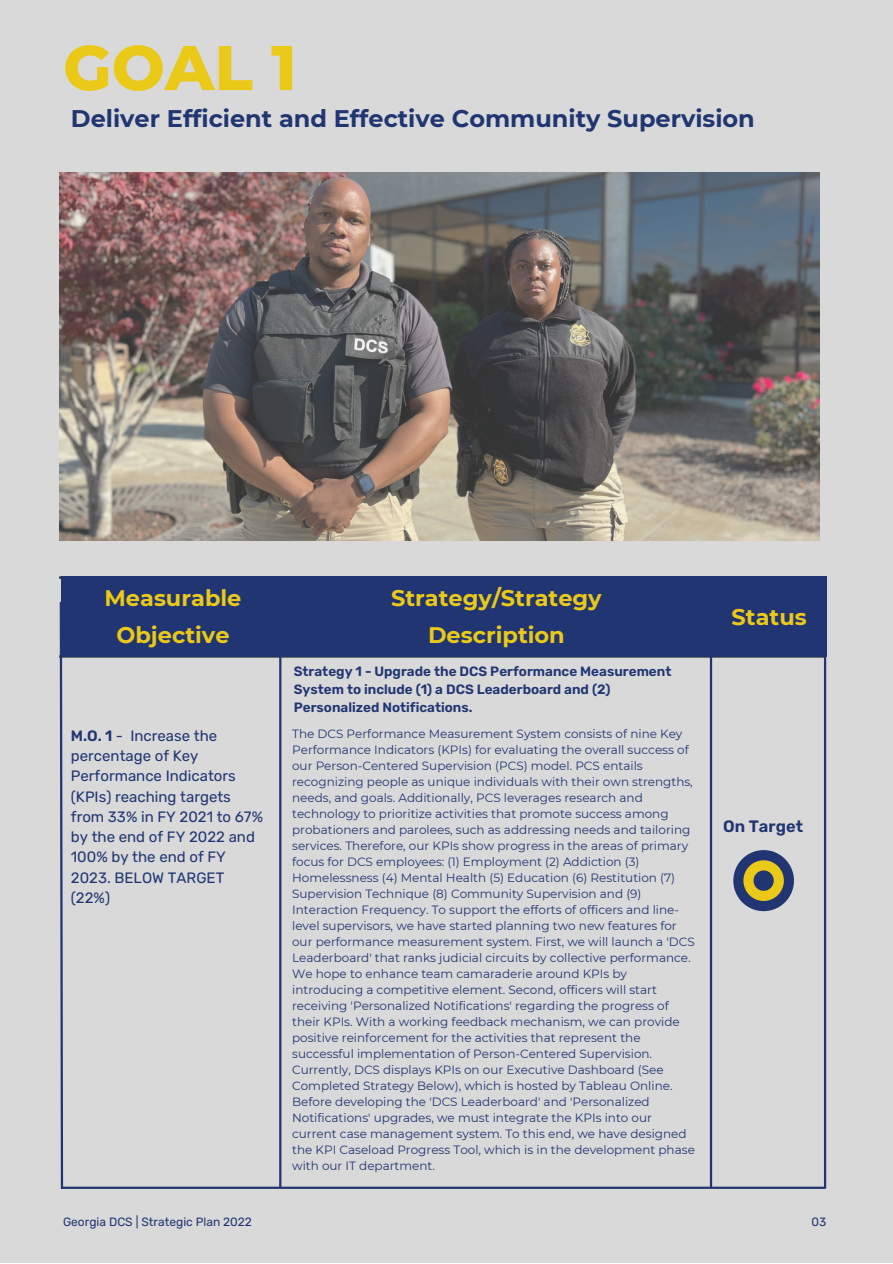
<style>
.page{position:relative;width:893px;height:1264px;background:#fff}
.page>*{position:absolute;margin:0;border:0;box-sizing:border-box;transform-origin:0 0}
.t1{font:800 63px "Montserrat";color:#ebc918}
.t2{font:700 24px "Montserrat";color:#203572}
.t3{font:700 22.5px/37px "Montserrat";color:#ebc918;text-align:center}
.t4{font:600 16.5px "Rubik";color:#203572}
.t5{font:15px/20.2px "Rubik";color:#203572}
.t6{font:600 13.5px/18px "Rubik";color:#203572}
.t7{font:12px/16px "Montserrat";color:#203572}
.t8{font:12px "Rubik";color:#203572}
.s1{font-weight:600}
</style>
<div class="page">
<div style="left:0;top:0;width:892px;height:1262px;background:#d9d9d9"></div>
<hr style="left:59px;top:576px;width:765px;height:2px;background:#19291d">
<hr style="left:279px;top:577px;width:2px;height:610px;background:#203572">
<svg style="left:59px;top:601px;width:5px;height:588px"></svg>
<hr style="left:709px;top:578px;width:3px;height:609px;background:#203572">
<hr style="left:823px;top:576px;width:3px;height:611px;background:#203572">
<div style="left:61px;top:576px;width:765px;height:81px;background:#203572"></div>
<hr style="left:61px;top:1186px;width:764px;height:2px;background:#203572">
<img style="left:59px;top:172px;width:760px;height:368px">
<svg style="left:733px;top:850px;width:60px;height:61px"></svg>
<h1 class="t1" style="left:63px;top:29px;width:235px">GOAL 1</h1>
<h2 class="t2" style="left:71px;top:104px;width:685px">Deliver Efficient and Effective Community Supervision</h2>
<h3 class="t3" style="left:104px;top:579px;width:138px">Measurable<br>Objective</h3>
<p class="t5" style="left:71px;top:725px;width:194px"><span class="s1">M.O. 1</span> - Increase the percentage of Key<br>Performance Indicators (KPIs) reaching targets from 33% in FY 2021 to 67% by the end of FY 2022 and<br>100% by the end of FY<br>2023. BELOW TARGET (22%)</p>
<h3 class="t3" style="left:391px;top:579px;width:212px">Strategy/Strategy<br>Description</h3>
<p class="t6" style="left:294px;top:663px;width:379px">Strategy 1 - Upgrade the DCS Performance Measurement<br>System to include (1) a DCS Leaderboard and (2)<br>Personalized Notifications.</p>
<p class="t7" style="left:292px;top:726px;width:404px">The DCS Performance Measurement System consists of nine Key Performance Indicators (KPIs) for evaluating the overall success of our Person-Centered Supervision (PCS) model. PCS entails recognizing people as unique individuals with their own strengths, needs, and goals. Additionally, PCS leverages research and technology to prioritize activities that promote success among probationers and parolees, such as addressing needs and tailoring services. Therefore, our KPIs show progress in the areas of primary focus for DCS employees: (1) Employment (2) Addiction (3)<br>Homelessness (4) Mental Health (5) Education (6) Restitution (7)<br>Supervision Technique (8) Community Supervision and (9)<br>Interaction Frequency. To support the efforts of officers and line&shy;level supervisors, we have started planning two new features for our performance measurement system. First, we will launch a 'DCS Leaderboard' that ranks judicial circuits by collective performance.<br>We hope to enhance team camaraderie around KPIs by introducing a competitive element. Second, officers will start receiving 'Personalized Notifications' regarding the progress of their KPIs. With a working feedback mechanism, we can provide positive reinforcement for the activities that represent the successful implementation of Person-Centered Supervision.<br>Currently, DCS displays KPIs on our Executive Dashboard (See Completed Strategy Below), which is hosted by Tableau Online.<br>Before developing the 'DCS Leaderboard' and 'Personalized Notifications' upgrades, we must integrate the KPIs into our current case management system. To this end, we have designed the KPI Caseload Progress Tool, which is in the development phase with our IT department.</p>
<h3 class="t3" style="left:731px;top:598px;width:77px">Status</h3>
<h3 class="t4" style="left:723px;top:817px;width:81px">On Target</h3>
<p class="t8" style="left:63px;top:1214px;width:190px">Georgia DCS | Strategic Plan 2022</p>
<p class="t8" style="left:811px;top:1214px;width:16px">03</p>
</div>
